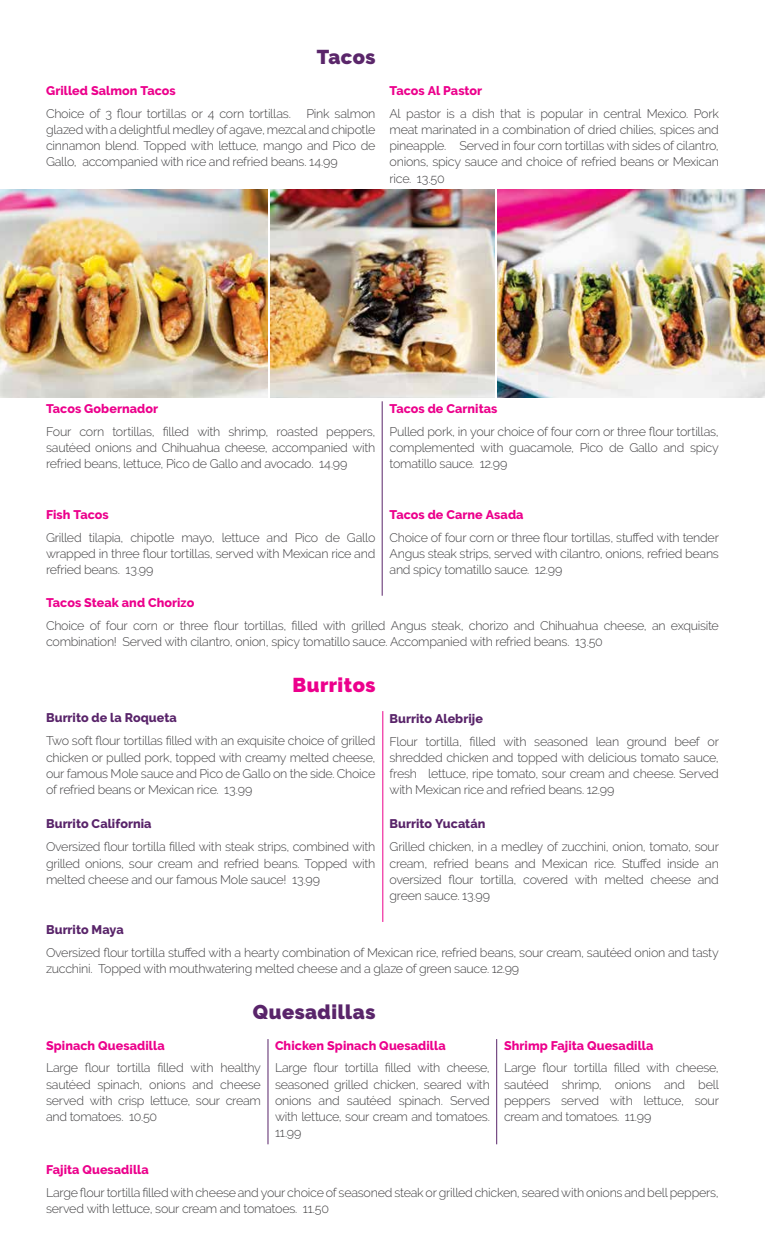
<style>
.page{position:relative;width:765px;height:1260px;background:#fff}
.page>*{position:absolute;margin:0;border:0;box-sizing:border-box;transform-origin:0 0}
.t1{font:900 20px "Raleway";letter-spacing:.025em;color:#59246a}
.t2{font:900 20px "Raleway";letter-spacing:.02em;color:#ec008c}
.t3{font:900 20px "Raleway";letter-spacing:.02em;color:#5a266a}
.t4{font:300 12.5px/16.2px "Raleway";letter-spacing:-.02em;color:#414042;text-align:justify}
.t5{font:800 12.5px "Raleway";letter-spacing:.005em;color:#ec008c}
.t6{font:800 12.5px "Raleway";letter-spacing:.005em;color:#59246a}
</style>
<div class="page">
<hr style="left:382px;top:401px;width:1px;height:195px;background:#5a266a">
<hr style="left:382px;top:711px;width:1px;height:211px;background:#ec008c">
<hr style="left:268px;top:1039px;width:1px;height:105px;background:#59246a">
<hr style="left:496px;top:1039px;width:1px;height:105px;background:#59246a">
<img style="left:0;top:190px;width:268px;height:208px">
<img style="left:271px;top:190px;width:223px;height:208px">
<img style="left:497px;top:190px;width:268px;height:208px">
<p class="t5" style="left:46px;top:83px;width:131px">Grilled Salmon Tacos</p>
<h1 class="t3" style="left:317px;top:46px;width:60px">Tacos</h1>
<p class="t4" style="left:46px;top:105px;width:331px">Choice of 3 flour tortillas or 4 corn tortillas. Pink salmon glazed with a delightful medley of agave, mezcal and chipotle cinnamon blend. Topped with lettuce, mango and Pico de Gallo, accompanied with rice and refried beans. 14.99</p>
<p class="t5" style="left:390px;top:83px;width:94px">Tacos Al Pastor</p>
<p class="t4" style="left:390px;top:105px;width:331px">Al pastor is a dish that is popular in central Mexico. Pork meat marinated in a combination of dried chilies, spices and pineapple. Served in four corn tortillas with sides of cilantro, onions, spicy sauce and choice of refried beans or Mexican rice. 13.50</p>
<p class="t5" style="left:46px;top:402px;width:113px">Tacos Gobernador</p>
<p class="t4" style="left:46px;top:423px;width:331px">Four corn tortillas, filled with shrimp, roasted peppers, sautéed onions and Chihuahua cheese, accompanied with refried beans, lettuce, Pico de Gallo and avocado. 14.99</p>
<p class="t5" style="left:390px;top:402px;width:109px">Tacos de Carnitas</p>
<p class="t4" style="left:390px;top:423px;width:331px">Pulled pork, in your choice of four corn or three flour tortillas, complemented with guacamole, Pico de Gallo and spicy tomatillo sauce. 12.99</p>
<p class="t5" style="left:46px;top:507px;width:64px">Fish Tacos</p>
<p class="t5" style="left:390px;top:507px;width:135px">Tacos de Carne Asada</p>
<p class="t4" style="left:46px;top:529px;width:331px">Grilled tilapia, chipotle mayo, lettuce and Pico de Gallo wrapped in three flour tortillas, served with Mexican rice and refried beans. 13.99</p>
<p class="t5" style="left:46px;top:596px;width:150px">Tacos Steak and Chorizo</p>
<p class="t4" style="left:390px;top:529px;width:331px">Choice of four corn or three flour tortillas, stuffed with tender Angus steak strips, served with cilantro, onions, refried beans and spicy tomatillo sauce. 12.99</p>
<p class="t4" style="left:46px;top:617px;width:674px">Choice of four corn or three flour tortillas, filled with grilled Angus steak, chorizo and Chihuahua cheese, an exquisite combination! Served with cilantro, onion, spicy tomatillo sauce. Accompanied with refried beans. 13.50</p>
<p class="t6" style="left:46px;top:711px;width:132px">Burrito de la Roqueta</p>
<h1 class="t2" style="left:292px;top:673px;width:84px">Burritos</h1>
<p class="t4" style="left:46px;top:733px;width:331px">Two soft flour tortillas filled with an exquisite choice of grilled chicken or pulled pork, topped with creamy melted cheese, our famous Mole sauce and Pico de Gallo on the side. Choice of refried beans or Mexican rice. 13.99</p>
<p class="t6" style="left:46px;top:817px;width:107px">Burrito California</p>
<p class="t4" style="left:46px;top:839px;width:331px">Oversized flour tortilla filled with steak strips, combined with grilled onions, sour cream and refried beans. Topped with melted cheese and our famous Mole sauce! 13.99</p>
<p class="t6" style="left:46px;top:922px;width:79px">Burrito Maya</p>
<p class="t6" style="left:390px;top:711px;width:95px">Burrito Alebrije</p>
<p class="t4" style="left:390px;top:733px;width:331px">Flour tortilla, filled with seasoned lean ground beef or shredded chicken and topped with delicious tomato sauce, fresh lettuce, ripe tomato, sour cream and cheese. Served with Mexican rice and refried beans. 12.99</p>
<p class="t6" style="left:390px;top:817px;width:97px">Burrito Yucatán</p>
<p class="t4" style="left:390px;top:839px;width:331px">Grilled chicken, in a medley of zucchini, onion, tomato, sour cream, refried beans and Mexican rice. Stuffed inside an oversized flour tortilla, covered with melted cheese and green sauce. 13.99</p>
<p class="t4" style="left:46px;top:944px;width:674px">Oversized flour tortilla stuffed with a hearty combination of Mexican rice, refried beans, sour cream, sautéed onion and tasty zucchini. Topped with mouthwatering melted cheese and a glaze of green sauce. 12.99</p>
<h1 class="t1" style="left:253px;top:1001px;width:124px">Quesadillas</h1>
<p class="t5" style="left:46px;top:1038px;width:120px">Spinach Quesadilla</p>
<p class="t5" style="left:504px;top:1038px;width:151px">Shrimp Fajita Quesadilla</p>
<p class="t5" style="left:275px;top:1038px;width:172px">Chicken Spinach Quesadilla</p>
<p class="t4" style="left:46px;top:1060px;width:216px">Large flour tortilla filled with healthy sautéed spinach, onions and cheese served with crisp lettuce, sour cream and tomatoes. 10.50</p>
<p class="t4" style="left:504px;top:1060px;width:216px">Large flour tortilla filled with cheese, sautéed shrimp, onions and bell peppers served with lettuce, sour cream and tomatoes. 11.99</p>
<p class="t4" style="left:275px;top:1060px;width:216px">Large flour tortilla filled with cheese, seasoned grilled chicken, seared with onions and sautéed spinach. Served with lettuce, sour cream and tomatoes.<br>11.99</p>
<p class="t5" style="left:46px;top:1162px;width:104px">Fajita Quesadilla</p>
<p class="t4" style="left:46px;top:1184px;width:674px">Large flour tortilla filled with cheese and your choice of seasoned steak or grilled chicken, seared with onions and bell peppers, served with lettuce, sour cream and tomatoes. 11.50</p>
</div>
